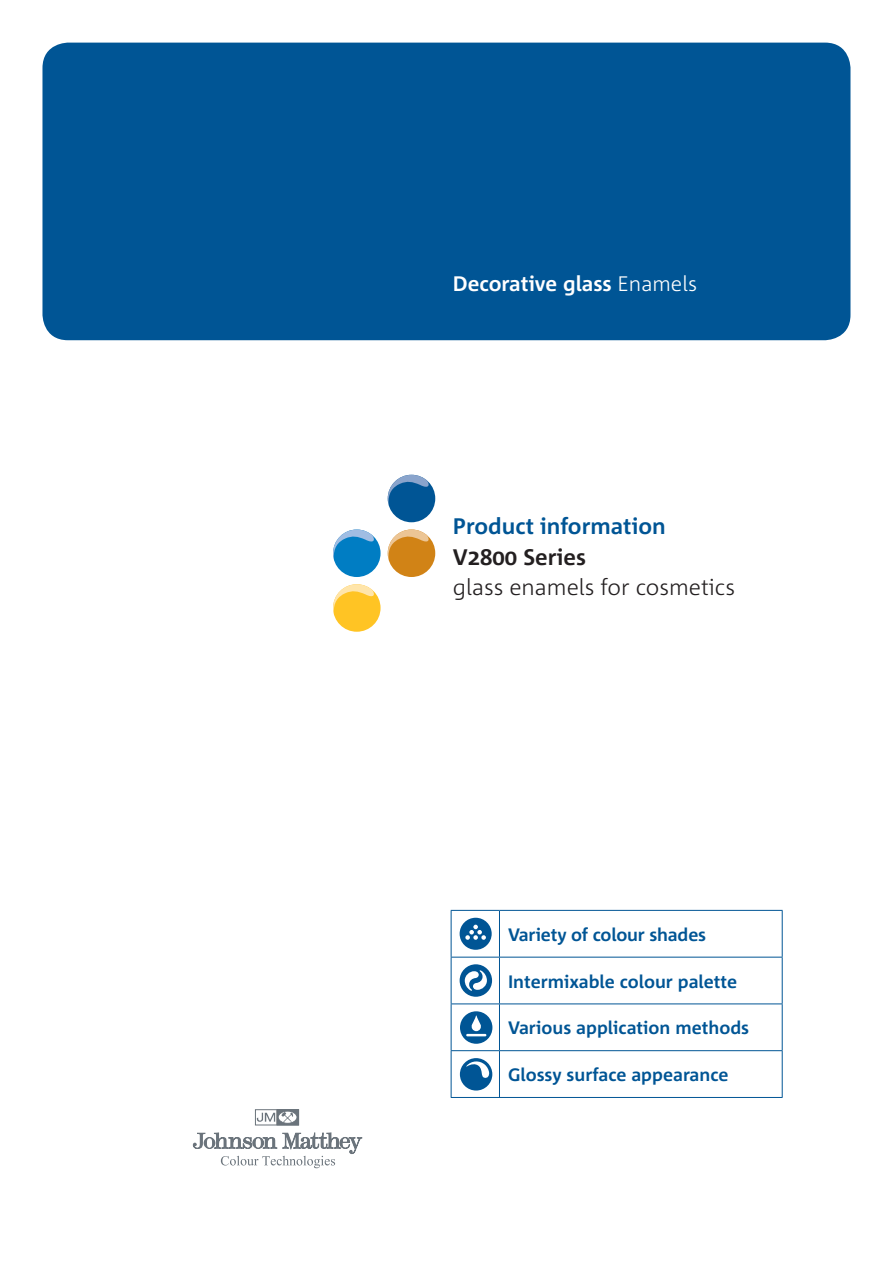
<style>
.page{position:relative;width:893px;height:1263px;background:#fff}
.page>*{position:absolute;margin:0;border:0;box-sizing:border-box;transform-origin:0 0}
.t1{font:300 22.5px "Corpid";color:#231f20}
.t2{font:700 22.5px "Corpid";color:#005595}
.t3{font:700 22.5px "Corpid";color:#231f20}
.t4{font:700 21px "Corpid";color:#fff}
.t5{font:700 18px "Corpid";color:#005595}
.s1{font-weight:300}
</style>
<div class="page">
<div style="left:42px;top:43px;width:808px;height:297px;background:#005595;border-radius:26px"></div>
<svg style="left:193px;top:1132px;width:169px;height:36px"></svg>
<svg style="left:257px;top:1111px;width:40px;height:12px"></svg>
<div style="left:255px;top:1109px;width:44px;height:16px;border:1px solid #6a737b"></div>
<div style="left:388px;top:475px;width:47px;height:47px;background:#005595;border-radius:50%"></div>
<svg style="left:388px;top:475px;width:43px;height:30px"></svg>
<div style="left:388px;top:530px;width:47px;height:47px;background:#d18316;border-radius:50%"></div>
<svg style="left:388px;top:530px;width:41px;height:29px"></svg>
<div style="left:333px;top:530px;width:47px;height:47px;background:#007dc3;border-radius:50%"></div>
<svg style="left:333px;top:530px;width:41px;height:29px"></svg>
<div style="left:333px;top:584px;width:47px;height:48px;background:#ffc424;border-radius:50%"></div>
<svg style="left:333px;top:584px;width:41px;height:30px"></svg>
<svg style="left:452px;top:911px;width:330px;height:186px"></svg>
<hr style="left:451px;top:910px;width:48px;height:1px;background:#005595">
<hr style="left:451px;top:911px;width:1px;height:46px;background:#005595">
<hr style="left:499px;top:910px;width:283px;height:1px;background:#005595">
<hr style="left:499px;top:911px;width:1px;height:46px;background:#005595">
<hr style="left:782px;top:911px;width:1px;height:46px;background:#005595">
<hr style="left:451px;top:957px;width:48px;height:1px;background:#005595">
<hr style="left:451px;top:958px;width:1px;height:46px;background:#005595">
<hr style="left:499px;top:957px;width:283px;height:1px;background:#005595">
<hr style="left:499px;top:958px;width:1px;height:46px;background:#005595">
<hr style="left:782px;top:958px;width:1px;height:46px;background:#005595">
<hr style="left:451px;top:1004px;width:48px;height:1px;background:#005595">
<hr style="left:451px;top:1004px;width:1px;height:46px;background:#005595">
<hr style="left:499px;top:1004px;width:283px;height:1px;background:#005595">
<hr style="left:499px;top:1004px;width:1px;height:46px;background:#005595">
<hr style="left:782px;top:1004px;width:1px;height:46px;background:#005595">
<hr style="left:451px;top:1050px;width:48px;height:1px;background:#005595">
<hr style="left:451px;top:1051px;width:1px;height:46px;background:#005595">
<hr style="left:499px;top:1050px;width:283px;height:1px;background:#005595">
<hr style="left:499px;top:1051px;width:1px;height:46px;background:#005595">
<hr style="left:782px;top:1051px;width:1px;height:46px;background:#005595">
<hr style="left:451px;top:1097px;width:331px;height:1px;background:#005595">
<div style="left:460px;top:918px;width:32px;height:32px;background:#005595;border-radius:50%"></div>
<svg style="left:465px;top:925px;width:21px;height:15px"></svg>
<div style="left:460px;top:964px;width:32px;height:33px;background:#005595;border-radius:50%"></div>
<svg style="left:465px;top:970px;width:22px;height:21px"></svg>
<div style="left:460px;top:1011px;width:32px;height:33px;background:#005595;border-radius:50%"></div>
<svg style="left:471px;top:1016px;width:10px;height:15px"></svg>
<hr style="left:466px;top:1034px;width:20px;height:2px;background:#fff">
<div style="left:460px;top:1058px;width:32px;height:32px;background:#005595;border-radius:50%"></div>
<svg style="left:466px;top:1060px;width:23px;height:18px"></svg>
<p class="t4" style="left:453px;top:274px;width:246px">Decorative glass <span class="s1">Enamels</span></p>
<p class="t2" style="left:453px;top:516px;width:214px">Product information</p>
<p class="t3" style="left:453px;top:548px;width:135px">V2800 Series</p>
<p class="t1" style="left:453px;top:578px;width:284px">glass enamels for cosmetics</p>
<p class="t5" style="left:508px;top:927px;width:200px">Variety of colour shades</p>
<p class="t5" style="left:508px;top:974px;width:231px">Intermixable colour palette</p>
<p class="t5" style="left:508px;top:1020px;width:243px">Various application methods</p>
<p class="t5" style="left:508px;top:1067px;width:222px">Glossy surface appearance</p>
</div>
